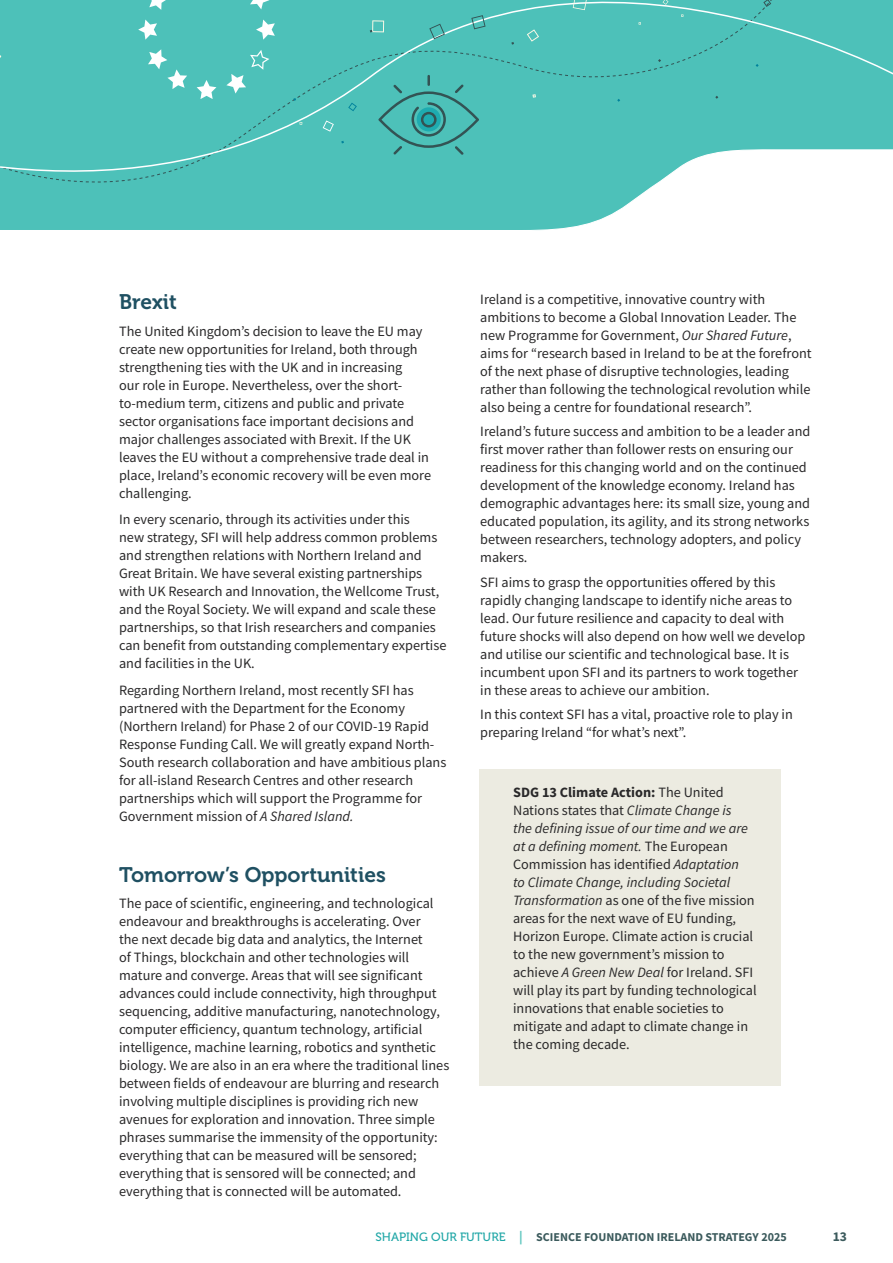
<style>
.page{position:relative;width:893px;height:1263px;background:#fff}
.page>*{position:absolute;margin:0;border:0;box-sizing:border-box;transform-origin:0 0}
.t1{font:21px "Museo 700";color:#1f5062}
.t2{font:14.25px/18px "Source Sans Pro";color:#292829}
.t3{font:700 13.5px "Source Sans Pro";color:#3b5a5c}
.t4{font:700 12px "Source Sans Pro";color:#3b5a5c}
.s1{font-style:italic}
.s2{font-weight:700}
.s3{font-family:"Museo 500";font-weight:400;color:#21a7a7}
.s4{font-size:13.5px;color:#59c4bc}
</style>
<div class="page">
<div style="left:479px;top:770px;width:302px;height:316px;background:#ecebe1"></div>
<div style="left:791px;top:0;width:102px;height:150px;background:#4dc1b9"></div>
<svg style="left:0;top:0;width:791px;height:230px;background:#5ac4bd"></svg>
<h1 class="t1" style="left:119px;top:290px;width:59px">Brexit</h1>
<p class="t2" style="left:119px;top:322px;width:314px">The United Kingdom’s decision to leave the EU may create new opportunities for Ireland, both through strengthening ties with the UK and in increasing<br>our role in Europe. Nevertheless, over the short&shy;to-medium term, citizens and public and private sector organisations face important decisions and major challenges associated with Brexit. If the UK leaves the EU without a comprehensive trade deal in place, Ireland’s economic recovery will be even more challenging.</p>
<p class="t2" style="left:119px;top:510px;width:329px">In every scenario, through its activities under this<br>new strategy, SFI will help address common problems and strengthen relations with Northern Ireland and Great Britain. We have several existing partnerships with UK Research and Innovation, the Wellcome Trust, and the Royal Society. We will expand and scale these partnerships, so that Irish researchers and companies can benefit from outstanding complementary expertise and facilities in the UK.</p>
<p class="t2" style="left:119px;top:681px;width:329px">Regarding Northern Ireland, most recently SFI has partnered with the Department for the Economy (Northern Ireland) for Phase 2 of our COVID-19 Rapid Response Funding Call. We will greatly expand North-South research collaboration and have ambitious plans for all-island Research Centres and other research partnerships which will support the Programme for Government mission of <span class="s1">A Shared Island.</span></p>
<h1 class="t1" style="left:119px;top:863px;width:268px">Tomorrow’s Opportunities</h1>
<p class="t2" style="left:119px;top:894px;width:332px">The pace of scientific, engineering, and technological endeavour and breakthroughs is accelerating. Over<br>the next decade big data and analytics, the Internet<br>of Things, blockchain and other technologies will mature and converge. Areas that will see significant advances could include connectivity, high throughput sequencing, additive manufacturing, nanotechnology, computer efficiency, quantum technology, artificial intelligence, machine learning, robotics and synthetic biology. We are also in an era where the traditional lines between fields of endeavour are blurring and research involving multiple disciplines is providing rich new avenues for exploration and innovation. Three simple phrases summarise the immensity of the opportunity: everything that can be measured will be sensored; everything that is sensored will be connected; and everything that is connected will be automated.</p>
<p class="t2" style="left:480px;top:290px;width:333px">Ireland is a competitive, innovative country with ambitions to become a Global Innovation Leader. The new Programme for Government, <span class="s1">Our Shared Future</span>, aims for “research based in Ireland to be at the forefront of the next phase of disruptive technologies, leading rather than following the technological revolution while also being a centre for foundational research”.</p>
<p class="t2" style="left:480px;top:423px;width:332px">Ireland’s future success and ambition to be a leader and first mover rather than follower rests on ensuring our readiness for this changing world and on the continued development of the knowledge economy. Ireland has demographic advantages here: its small size, young and educated population, its agility, and its strong networks between researchers, technology adopters, and policy makers.</p>
<p class="t2" style="left:480px;top:573px;width:327px">SFI aims to grasp the opportunities offered by this rapidly changing landscape to identify niche areas to lead. Our future resilience and capacity to deal with future shocks will also depend on how well we develop and utilise our scientific and technological base. It is incumbent upon SFI and its partners to work together in these areas to achieve our ambition.</p>
<p class="t2" style="left:480px;top:705px;width:314px">In this context SFI has a vital, proactive role to play in preparing Ireland “for what’s next”.</p>
<p class="t2" style="left:513px;top:783px;width:245px"><span class="s2">SDG 13 Climate Action:</span> The United Nations states that <span class="s1">Climate Change is<br>the defining issue of our time and we are at a defining moment.</span> The European Commission has identified <span class="s1">Adaptation<br>to Climate Change, including Societal Transformation</span> as one of the five mission areas for the next wave of EU funding, Horizon Europe. Climate action is crucial to the new government’s mission to achieve <span class="s1">A Green New Deal</span> for Ireland. SFI will play its part by funding technological innovations that enable societies to mitigate and adapt to climate change in the coming decade.</p>
<p class="t4" style="left:375px;top:1229px;width:413px"><span class="s3">SHAPING OUR FUTURE</span> <span class="s4">|</span> SCIENCE FOUNDATION IRELAND STRATEGY 2025</p>
<p class="t3" style="left:833px;top:1227px;width:16px">13</p>
</div>
